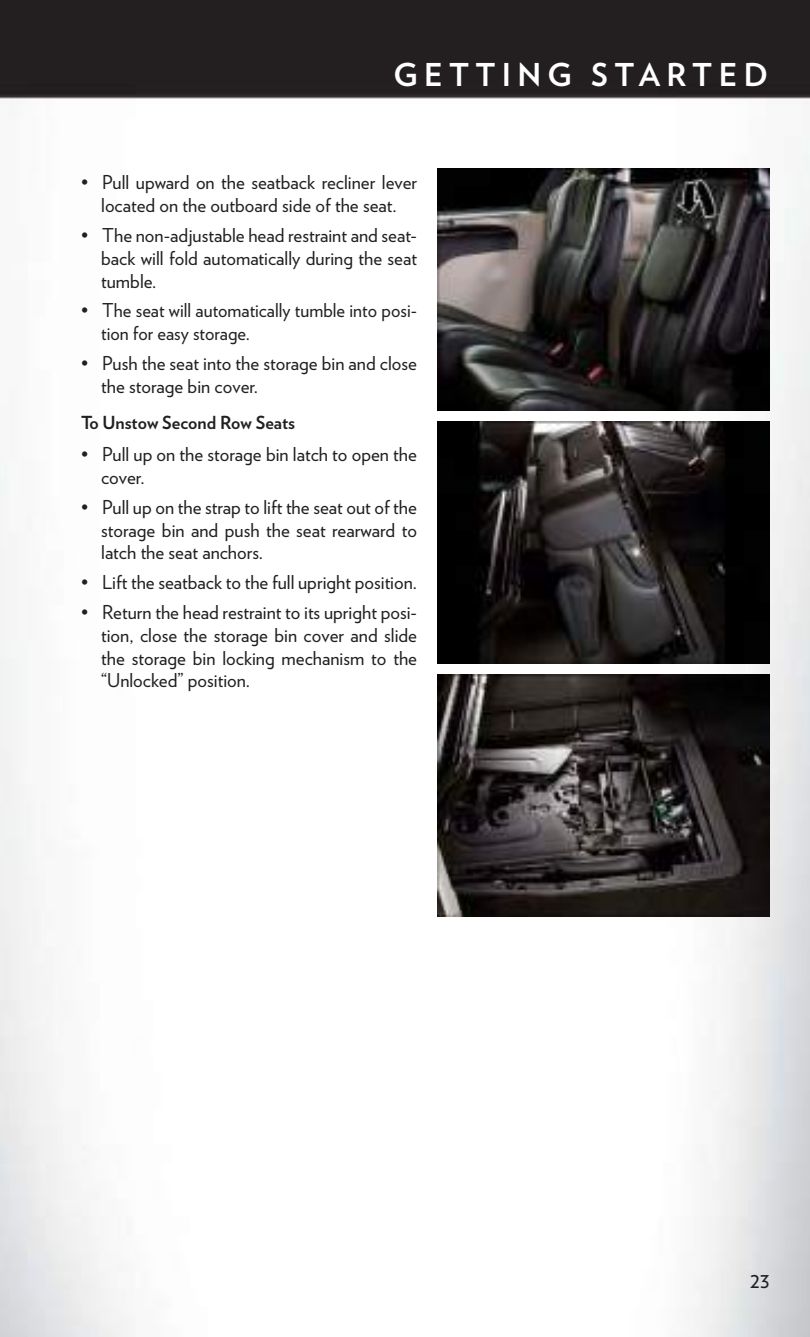
<style>
.page{position:relative;width:810px;height:1337px;background:#fff}
.page>*{position:absolute;margin:0;border:0;box-sizing:border-box;transform-origin:0 0}
.t1{font:700 31.5px "Verlag";letter-spacing:.2em;color:#fff}
.t2{font:22.5px "Verlag";color:#221f1f}
.t3{font:19.12px/22.9px "Verlag";color:#221f1f;text-align:justify}
.t4{font:700 18px "Verlag";color:#221f1f}
</style>
<div class="page">
<img style="left:0;top:0;width:810px;height:1336px">
<img style="left:437px;top:168px;width:333px;height:242px">
<img style="left:437px;top:421px;width:333px;height:242px">
<img style="left:437px;top:674px;width:333px;height:242px">
<h1 class="t1" style="left:393px;top:63px;width:376px">GETTING STARTED</h1>
<p class="t3" style="left:81px;top:173px;width:338px;text-align:center">• Pull upward on the seatback recliner lever located on the outboard side of the seat.</p>
<p class="t3" style="left:101px;top:225px;width:317px;text-indent:-20px">• The non-adjustable head restraint and seat&shy;back will fold automatically during the seat tumble.</p>
<p class="t3" style="left:101px;top:301px;width:317px;text-indent:-20px">• The seat will automatically tumble into posi&shy;tion for easy storage.</p>
<p class="t3" style="left:101px;top:353px;width:317px;text-indent:-20px">• Push the seat into the storage bin and close the storage bin cover.</p>
<p class="t4" style="left:81px;top:416px;width:216px">To Unstow Second Row Seats</p>
<p class="t3" style="left:101px;top:445px;width:317px;text-indent:-20px">• Pull up on the storage bin latch to open the cover.</p>
<p class="t3" style="left:101px;top:497px;width:317px;text-indent:-20px">• Pull up on the strap to lift the seat out of the storage bin and push the seat rearward to latch the seat anchors.</p>
<p class="t3" style="left:81px;top:572px;width:338px">• Lift the seatback to the full upright position.</p>
<p class="t3" style="left:101px;top:602px;width:317px;text-indent:-20px">• Return the head restraint to its upright posi&shy;tion, close the storage bin cover and slide the storage bin locking mechanism to the “Unlocked” position.</p>
<p class="t2" style="left:750px;top:1271px;width:21px">23</p>
</div>
